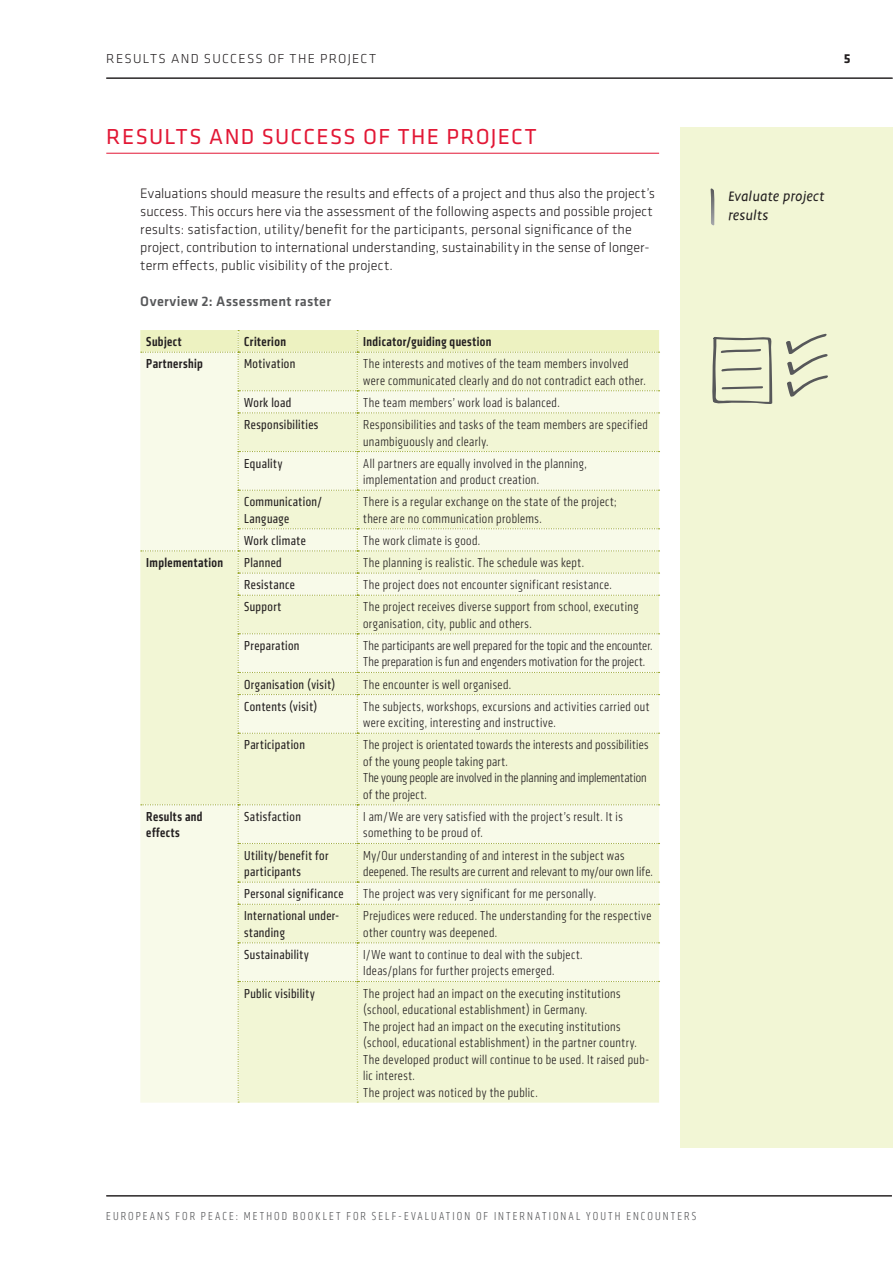
<style>
.page{position:relative;width:893px;height:1263px;background:#fff}
.page>*{position:absolute;margin:0;border:0;box-sizing:border-box;transform-origin:0 0}
.t1{font:22.5px "Klavika";letter-spacing:.06em;color:#e21735}
.t2{font:italic 15.75px/19.5px "Duper OT";letter-spacing:.03em;color:#231f20}
.t3{font:300 14.25px/18px "Klavika";color:#231f20}
.t4{font:500 14.25px "Klavika";letter-spacing:.03em;color:#57585a}
.t5{font:300 condensed 13.5px/16.5px "Klavika";letter-spacing:.03em;color:#231f20}
.t6{font:condensed 13.5px/16.5px "Klavika";letter-spacing:.03em;color:#231f20}
.t7{font:500 condensed 13.5px/16.5px "Klavika";letter-spacing:.03em;color:#231f20}
.t8{font:300 13.5px "Klavika";letter-spacing:.09em;color:#231f20}
.t9{font:700 13.5px "Klavika";color:#231f20}
.t10{font:300 condensed 12px "Klavika";letter-spacing:.17em;color:#57585a}
</style>
<div class="page">
<div style="left:680px;top:128px;width:213px;height:1020px;background:#f2f6d5"></div>
<hr style="left:106px;top:78px;width:787px;height:1px;background:#231f20">
<hr style="left:106px;top:153px;width:553px;height:1px;background:#e21735">
<svg style="left:140px;top:330px;width:519px;height:773px;background:#f3f6db"></svg>
<hr style="left:106px;top:1195px;width:786px;height:1px;background:#231f20">
<svg style="left:786px;top:333px;width:42px;height:64px"></svg>
<svg style="left:712px;top:337px;width:60px;height:67px"></svg>
<svg style="left:711px;top:188px;width:4px;height:38px"></svg>
<p class="t8" style="left:106px;top:51px;width:125px">Results and success</p>
<p class="t8" style="left:268px;top:51px;width:92px">of the project</p>
<p class="t9" style="left:844px;top:49px;width:8px">5</p>
<h1 class="t1" style="left:106px;top:122px;width:30px">RESU</h1>
<h1 class="t1" style="left:165px;top:122px;width:112px">LTS AN D SUCCESS</h1>
<h1 class="t1" style="left:363px;top:122px;width:98px">OF THE PRO</h1>
<h1 class="t1" style="left:491px;top:122px;width:47px">JECT</h1>
<p class="t3" style="left:140px;top:184px;width:516px">Evaluations should measure the results and effects of a project and thus also the project’s success. This occurs here via the assessment of the following aspects and possible project results: satisfaction, utility/benefit for the participants, personal significance of the project, contribution to international understanding, sustainability in the sense of longer&shy;term effects, public visibility of the project.</p>
<p class="t4" style="left:140px;top:292px;width:192px">Overview 2: Assessment raster</p>
<p class="t7" style="left:146px;top:333px;width:37px">Subject</p>
<p class="t7" style="left:244px;top:333px;width:43px">Criterion</p>
<p class="t7" style="left:363px;top:333px;width:130px">Indicator/guiding question</p>
<p class="t7" style="left:146px;top:356px;width:58px">Partnership</p>
<p class="t6" style="left:244px;top:356px;width:53px">Motivation</p>
<p class="t5" style="left:363px;top:356px;width:284px">The interests and motives of the team members involved were communicated clearly and do not contradict each other.</p>
<p class="t6" style="left:244px;top:394px;width:49px">Work load</p>
<p class="t5" style="left:363px;top:394px;width:198px">The team members’ work load is balanced.</p>
<p class="t6" style="left:244px;top:416px;width:76px">Responsibilities</p>
<p class="t5" style="left:363px;top:417px;width:286px">Responsibilities and tasks of the team members are specified unambiguously and clearly.</p>
<p class="t6" style="left:244px;top:455px;width:40px">Equality</p>
<p class="t5" style="left:363px;top:455px;width:225px">All partners are equally involved in the planning, implementation and product creation.</p>
<p class="t6" style="left:244px;top:494px;width:80px">Communication/<br>Language</p>
<p class="t5" style="left:363px;top:494px;width:255px">There is a regular exchange on the state of the project; there are no communication problems.</p>
<p class="t6" style="left:244px;top:532px;width:63px">Work climate</p>
<p class="t5" style="left:363px;top:532px;width:119px">The work climate is good.</p>
<p class="t7" style="left:146px;top:554px;width:78px">Implementation</p>
<p class="t6" style="left:244px;top:554px;width:39px">Planned</p>
<p class="t5" style="left:363px;top:555px;width:223px">The planning is realistic. The schedule was kept.</p>
<p class="t6" style="left:244px;top:577px;width:52px">Resistance</p>
<p class="t5" style="left:363px;top:577px;width:250px">The project does not encounter significant resistance.</p>
<p class="t6" style="left:244px;top:599px;width:39px">Support</p>
<p class="t5" style="left:363px;top:599px;width:277px">The project receives diverse support from school, executing organisation, city, public and others.</p>
<p class="t6" style="left:244px;top:637px;width:57px">Preparation</p>
<p class="t5" style="left:363px;top:637px;width:291px">The participants are well prepared for the topic and the encounter.<br>The preparation is fun and engenders motivation for the project.</p>
<p class="t6" style="left:244px;top:676px;width:93px">Organisation (visit)</p>
<p class="t5" style="left:363px;top:676px;width:150px">The encounter is well organised.</p>
<p class="t6" style="left:244px;top:698px;width:75px">Contents (visit)</p>
<p class="t5" style="left:363px;top:698px;width:288px">The subjects, workshops, excursions and activities carried out were exciting, interesting and instructive.</p>
<p class="t6" style="left:244px;top:737px;width:62px">Participation</p>
<p class="t5" style="left:363px;top:737px;width:287px">The project is orientated towards the interests and possibilities of the young people taking part.<br>The young people are involved in the planning and implementation of the project.</p>
<p class="t7" style="left:146px;top:808px;width:58px">Results and effects</p>
<p class="t6" style="left:244px;top:808px;width:58px">Satisfaction</p>
<p class="t5" style="left:363px;top:808px;width:261px">I am/We are very satisfied with the project’s result. It is something to be proud of.</p>
<p class="t6" style="left:244px;top:847px;width:86px">Utility/benefit for participants</p>
<p class="t5" style="left:363px;top:847px;width:291px">My/Our understanding of and interest in the subject was deepened. The results are current and relevant to my/our own life.</p>
<p class="t6" style="left:244px;top:886px;width:101px">Personal significance</p>
<p class="t5" style="left:363px;top:886px;width:234px">The project was very significant for me personally.</p>
<p class="t6" style="left:244px;top:908px;width:97px">International under&shy;standing</p>
<p class="t5" style="left:363px;top:908px;width:290px">Prejudices were reduced. The understanding for the respective other country was deepened.</p>
<p class="t6" style="left:244px;top:946px;width:66px">Sustainability</p>
<p class="t5" style="left:363px;top:946px;width:221px">I/We want to continue to deal with the subject.<br>Ideas/plans for further projects emerged.</p>
<p class="t6" style="left:244px;top:985px;width:72px">Public visibility</p>
<p class="t5" style="left:363px;top:985px;width:288px">The project had an impact on the executing institutions (school, educational establishment) in Germany.<br>The project had an impact on the executing institutions (school, educational establishment) in the partner country.<br>The developed product will continue to be used. It raised pub&shy;lic interest.<br>The project was noticed by the public.</p>
<p class="t2" style="left:728px;top:187px;width:98px">Evaluate project results</p>
<p class="t10" style="left:106px;top:1210px;width:591px">Europeans for Peace: Method booklet for self-evaluation of international youth encounters</p>
</div>
